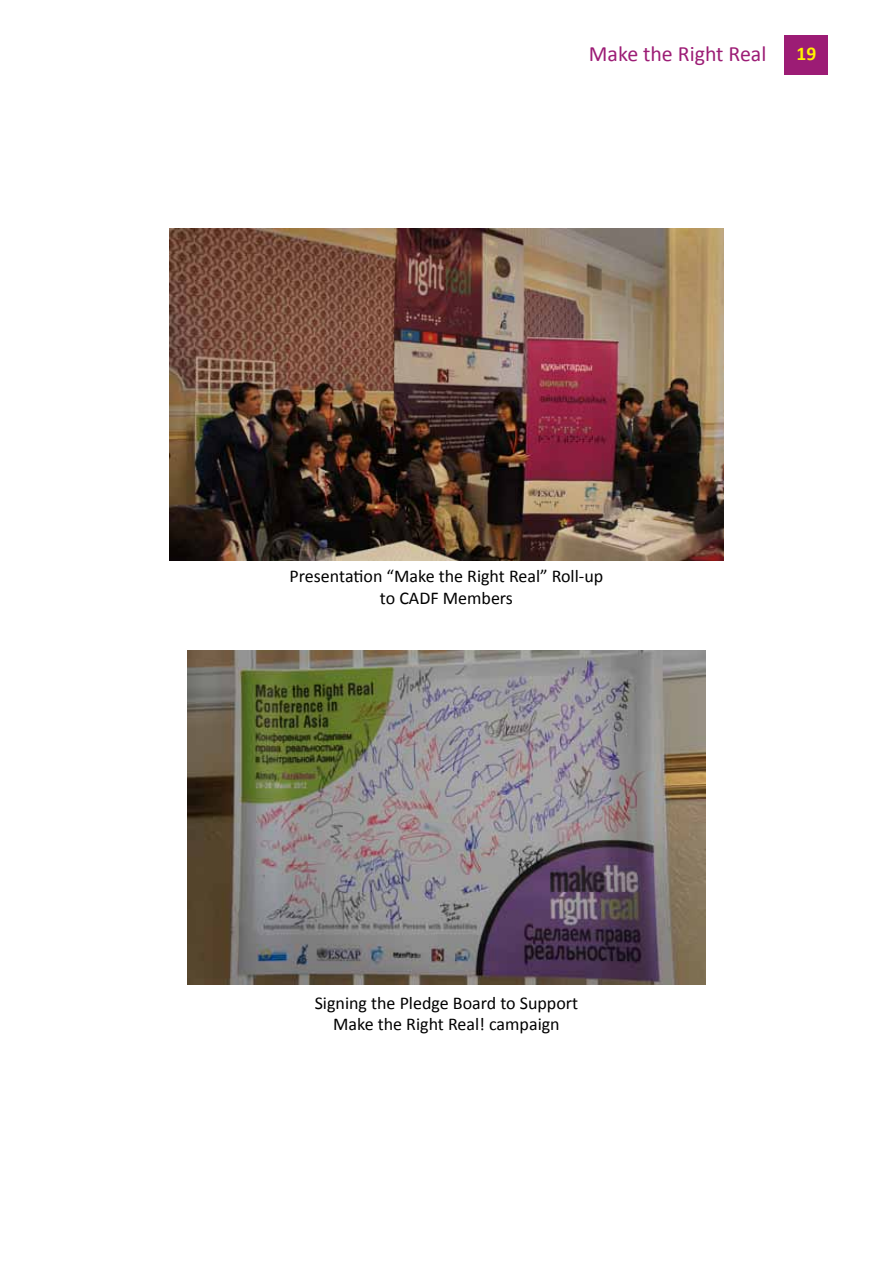
<style>
.page{position:relative;width:893px;height:1263px;background:#fff}
.page>*{position:absolute;margin:0;border:0;box-sizing:border-box;transform-origin:0 0}
.t1{font:21.9px "Calibri";color:#9c1c75}
.t2{font:700 19.5px "Calibri";color:#fff200}
.t3{font:18px/21.6px "Calibri";color:#000;text-align:center}
</style>
<div class="page">
<div style="left:784px;top:35px;width:44px;height:39px;background:#9c1c75"></div>
<img style="left:170px;top:228px;width:553px;height:332px">
<img style="left:187px;top:650px;width:519px;height:334px">
<p class="t1" style="left:589px;top:40px;width:179px">Make the Right Real</p>
<p class="t2" style="left:796px;top:41px;width:21px">19</p>
<p class="t3" style="left:290px;top:566px;width:315px">Presentation “Make the Right Real” Roll-up to CADF Members</p>
<p class="t3" style="left:315px;top:992px;width:265px">Signing the Pledge Board to Support<br>Make the Right Real! campaign</p>
</div>
